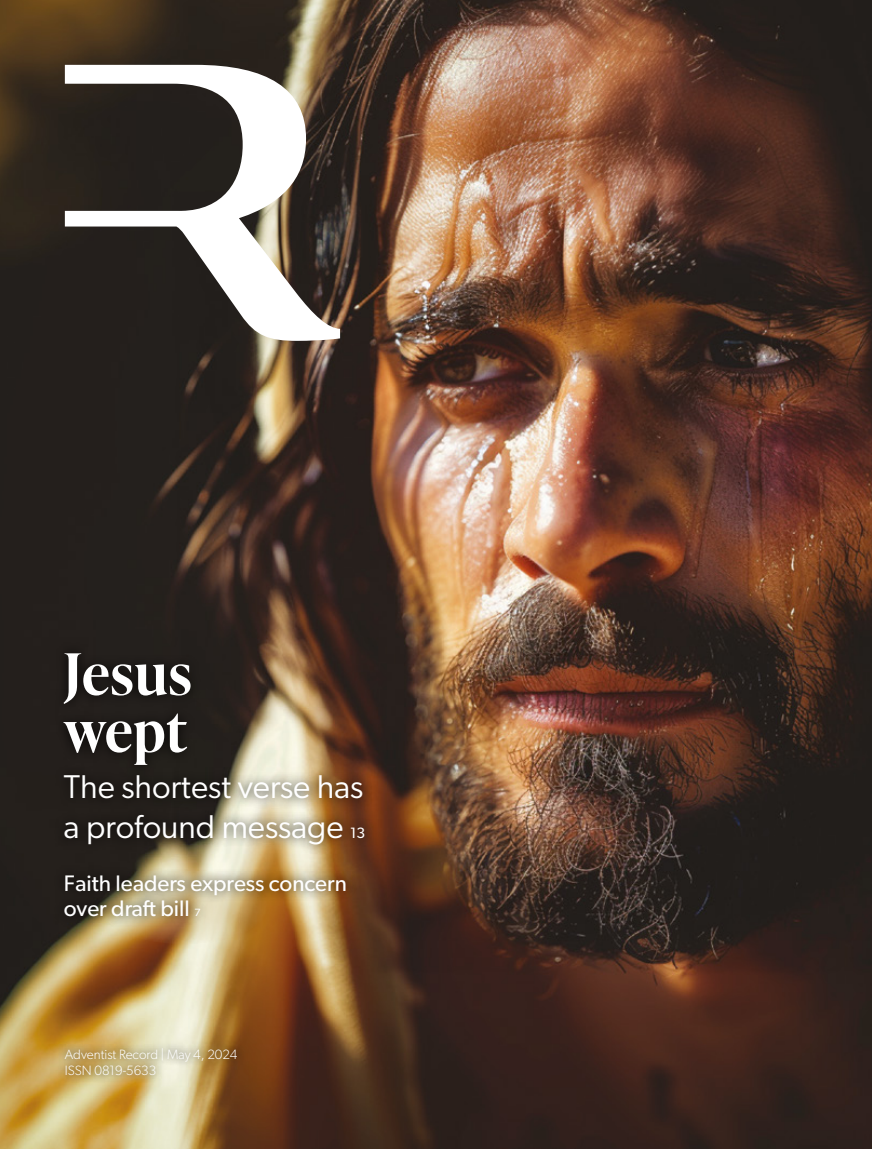
<style>
.page{position:relative;width:872px;height:1149px;background:#fff}
.page>*{position:absolute;margin:0;border:0;box-sizing:border-box;transform-origin:0 0}
.t1{font:600 57px/57px "Ivy Presto Headline";letter-spacing:.02em;color:#fff}
.t2{font:33px/39.6px "Gibson";color:#fff}
.t3{font:22.5px/25.5px "Gibson";color:#fff}
.t4{font:300 13.5px/16.5px "Gibson";color:#fff}
.s1{font-size:15px}
.s2{font-size:10.5px}
</style>
<div class="page">
<img style="left:0;top:0;width:872px;height:1148px">
<div style="left:57px;top:1039px;width:188px;height:44px;background:#000;opacity:.8"></div>
<svg style="left:65px;top:65px;width:275px;height:276px;fill:#25211c"></svg>
<svg style="left:99px;top:869px;width:169px;height:75px;background:#c3a06e"></svg>
<div style="left:53px;top:641px;width:322px;height:286px;background:#000;opacity:.8"></div>
<h1 class="t1" style="left:64px;top:643px;width:129px">Jesus wept</h1>
<h2 class="t2" style="left:64px;top:766px;width:303px">The shortest verse has a profound message <span class="s1">13</span></h2>
<p class="t3" style="left:64px;top:869px;width:284px">Faith leaders express concern over draft bill <span class="s2">7</span></p>
<p class="t4" style="left:65px;top:1045px;width:174px">Adventist Record | May 4, 2024<br>ISSN 0819-5633</p>
</div>
